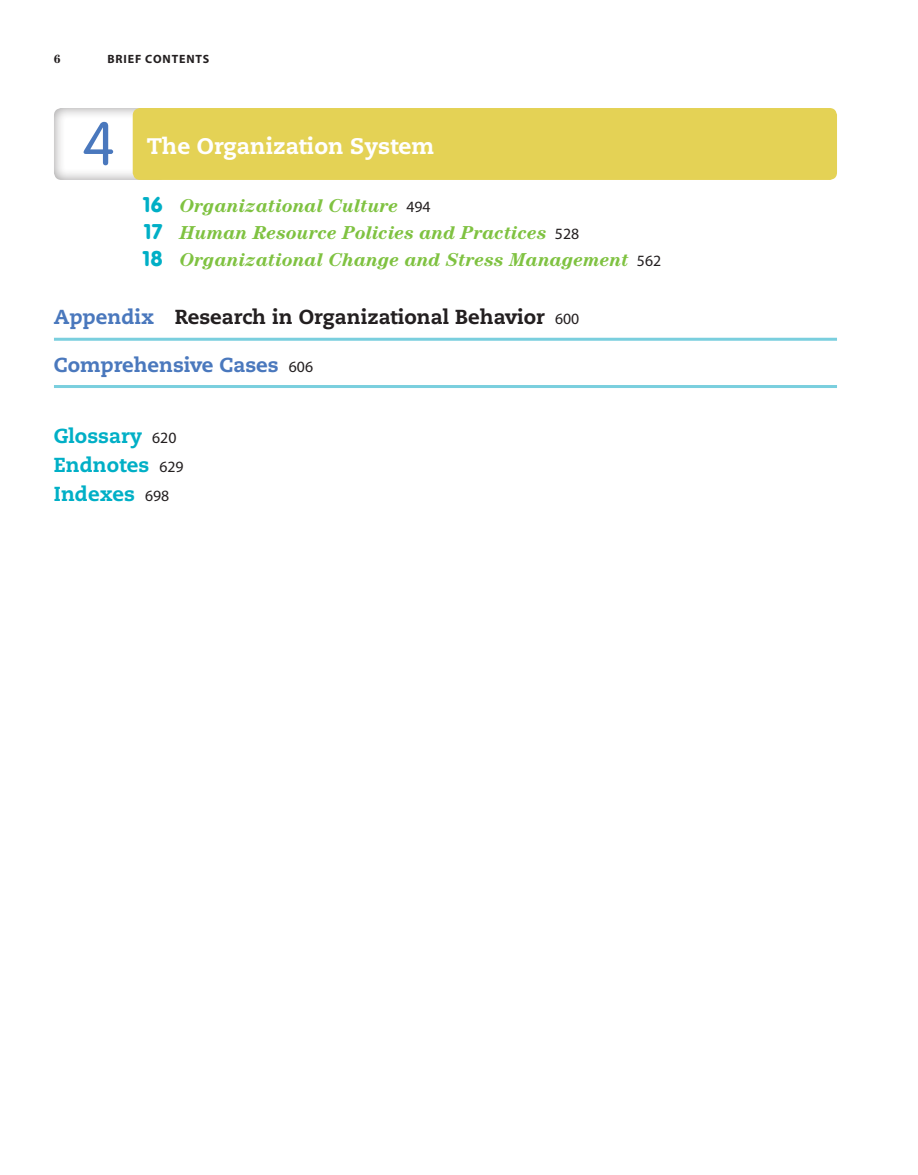
<style>
.page{position:relative;width:918px;height:1175px;background:#fff}
.page>*{position:absolute;margin:0;border:0;box-sizing:border-box;transform-origin:0 0}
.t1{font:300 60px "VAG Rounded Std";color:#4a78bd}
.t2{font:800 22.5px "Caecilia LT Std";color:#fff}
.t3{font:800 20.25px "Caecilia LT Std";color:#231f20}
.t4{font:800 20.25px/29.2px "Caecilia LT Std";color:#00afc6}
.t5{font:800 20.25px "Caecilia LT Std";color:#4a78bd}
.t6{font:italic 700 18.75px/27px "Century Std";color:#7fc241}
.t7{font:700 12px "Myriad Pro";letter-spacing:.07em;color:#231f20}
.t8{font:700 12px "Century Std";color:#231f20}
.s1{font-family:"VAG Rounded Std";font-weight:900;font-style:normal;font-size:21px;color:#00afc6}
.s2{font-family:"Myriad Pro";font-weight:400;font-style:normal;font-size:15.75px;color:#231f20}
.s3{color:#4a78bd}
.s4{font-family:"Myriad Pro";font-weight:400;font-size:15.75px}
.s5{font-family:"Myriad Pro";font-weight:400;font-size:15.75px;color:#231f20}
</style>
<div class="page">
<div style="left:52px;top:107px;width:116px;height:74px;background:#231f20;opacity:.5"></div>
<div style="left:133px;top:108px;width:704px;height:72px;background:#e4d255;border-radius:8px"></div>
<hr style="left:54px;top:338px;width:783px;height:3px;background:#7acfde">
<hr style="left:54px;top:385px;width:783px;height:3px;background:#7acfde">
<p class="t8" style="left:54px;top:52px;width:8px">6</p>
<p class="t7" style="left:107px;top:51px;width:103px">BRIEF CONTENTS</p>
<p class="t1" style="left:83px;top:110px;width:34px">4</p>
<p class="t2" style="left:147px;top:132px;width:289px">The Organization System</p>
<p class="t6" style="left:143px;top:192px;width:520px"><span class="s1">16</span> Organizational Culture <span class="s2">494<br></span><span class="s1">17</span> Human Resource Policies and Practices <span class="s2">528<br></span><span class="s1">18</span> Organizational Change and Stress Management <span class="s2">562</span></p>
<p class="t3" style="left:54px;top:304px;width:527px"><span class="s3">Appendix</span> Research in Organizational Behavior <span class="s4">600</span></p>
<p class="t5" style="left:54px;top:352px;width:261px">Comprehensive Cases <span class="s5">606</span></p>
<p class="t4" style="left:54px;top:421px;width:131px">Glossary <span class="s5">620<br></span>Endnotes <span class="s5">629<br></span>Indexes <span class="s5">698</span></p>
</div>
